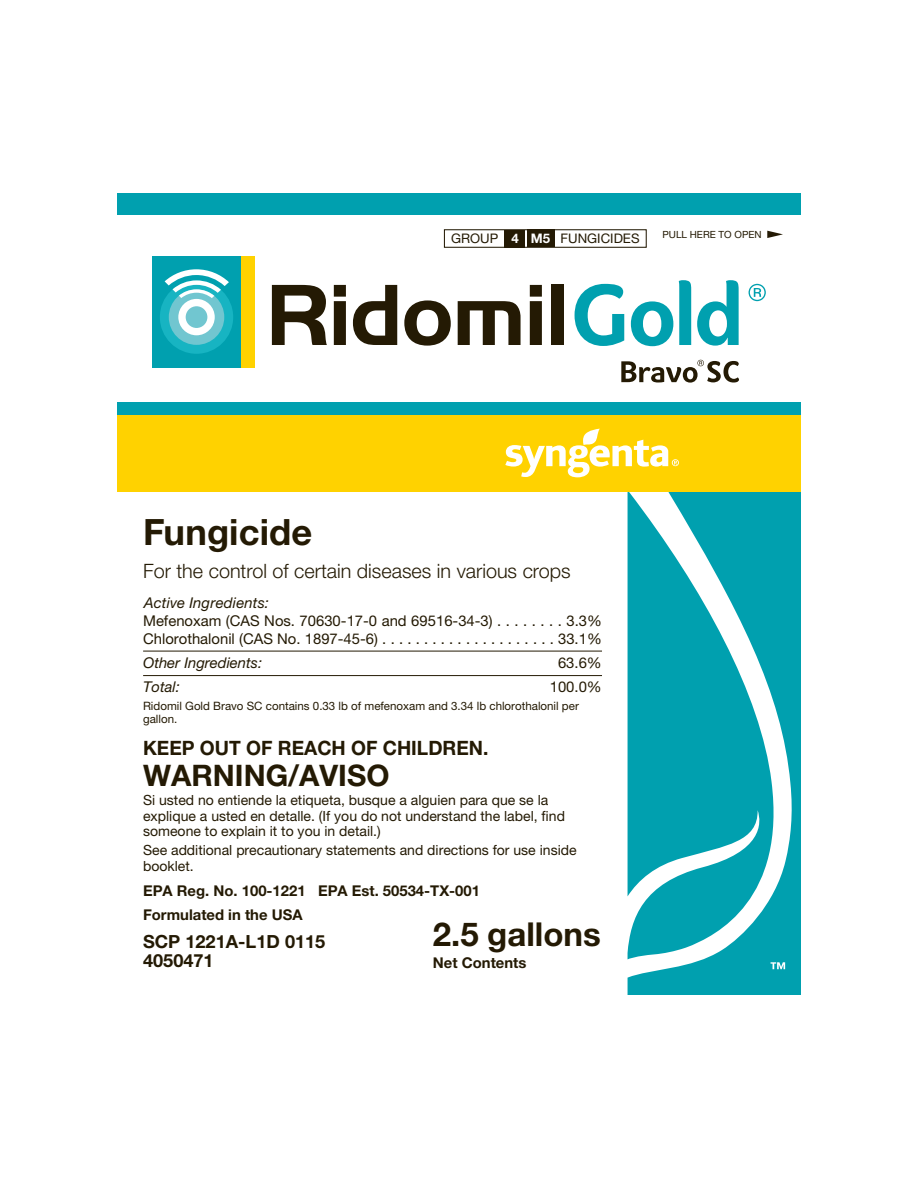
<style>
.page{position:relative;width:918px;height:1188px;background:#fff}
.page>*{position:absolute;margin:0;border:0;box-sizing:border-box;transform-origin:0 0}
.t1{font:700 36.3px "Helvetica Neue LT Pro";letter-spacing:.005em;color:#241a04}
.t2{font:700 33px "Helvetica Neue LT Pro";color:#241a04}
.t3{font:700 29.7px "Helvetica Neue LT Pro";color:#241a04}
.t4{font:300 19.8px "Helvetica Neue LT Pro";color:#241a04}
.t5{font:700 19.8px "Helvetica Neue LT Pro";color:#241a04}
.t6{font:700 18.15px/19.8px "Helvetica Neue LT Pro";color:#241a04}
.t7{font:14.85px/18.1px "Helvetica Neue LT Pro";color:#241a04}
.t8{font:700 14.85px/23.9px "Helvetica Neue LT Pro";color:#241a04}
.t9{font:italic 14.85px "Helvetica Neue LT Pro";color:#241a04}
.t10{font:14.1px/15.6px "Helvetica Neue LT Pro";color:#241a04}
.t11{font:13.2px "Helvetica Neue LT Pro";color:#241a04}
.t12{font:11.55px/13.2px "Helvetica Neue LT Pro";color:#241a04}
.t13{font:9.9px "Helvetica Neue LT Pro";color:#241a04}
.s1{font-weight:700;color:#fff}
</style>
<div class="page">
<svg style="left:767px;top:231px;width:16px;height:7px"></svg>
<div style="left:505px;top:230px;width:20px;height:17px;background:#241a04"></div>
<div style="left:444px;top:229px;width:203px;height:19px;border:1px solid #241a04"></div>
<div style="left:527px;top:230px;width:28px;height:17px;background:#241a04"></div>
<div style="left:117px;top:193px;width:684px;height:21px;background:#00a0af"></div>
<svg style="left:628px;top:492px;width:173px;height:503px;fill:#00a0af"></svg>
<div style="left:117px;top:415px;width:684px;height:77px;background:#ffd200"></div>
<div style="left:117px;top:402px;width:684px;height:13px;background:#00a0af"></div>
<svg style="left:771px;top:962px;width:14px;height:7px"></svg>
<svg style="left:505px;top:429px;width:174px;height:48px"></svg>
<hr style="left:143px;top:675px;width:459px;height:1px;background:#241a04">
<hr style="left:143px;top:651px;width:459px;height:1px;background:#241a04">
<svg style="left:272px;top:285px;width:55px;height:60px"></svg>
<svg style="left:334px;top:285px;width:12px;height:60px"></svg>
<svg style="left:353px;top:285px;width:44px;height:60px"></svg>
<svg style="left:404px;top:300px;width:47px;height:46px"></svg>
<svg style="left:458px;top:301px;width:63px;height:44px"></svg>
<svg style="left:530px;top:285px;width:12px;height:60px"></svg>
<div style="left:551px;top:285px;width:12px;height:60px;background:#241a04"></div>
<svg style="left:575px;top:284px;width:49px;height:62px"></svg>
<svg style="left:631px;top:301px;width:42px;height:45px"></svg>
<svg style="left:679px;top:280px;width:12px;height:65px"></svg>
<svg style="left:697px;top:280px;width:42px;height:66px"></svg>
<svg style="left:749px;top:284px;width:17px;height:17px"></svg>
<div style="left:241px;top:256px;width:13px;height:112px;background:#ffd200"></div>
<div style="left:152px;top:256px;width:89px;height:112px;background:#00a0af"></div>
<div style="left:160px;top:280px;width:73px;height:74px;background:#17b4c2;border-radius:50%"></div>
<div style="left:169px;top:289px;width:55px;height:56px;background:#71c6d0;border-radius:50%"></div>
<svg style="left:165px;top:269px;width:64px;height:66px"></svg>
<svg style="left:621px;top:360px;width:118px;height:23px"></svg>
<p class="t11" style="left:451px;top:233px;width:190px">GROUP <span class="s1">4 M5</span> FUNGICIDES</p>
<p class="t13" style="left:663px;top:230px;width:101px">PULL HERE TO OPEN</p>
<h1 class="t1" style="left:143px;top:518px;width:171px">Fungicide</h1>
<h3 class="t4" style="left:143px;top:560px;width:429px">For the control of certain diseases in various crops</h3>
<p class="t9" style="left:144px;top:596px;width:127px">Active Ingredients:</p>
<p class="t7" style="left:143px;top:613px;width:460px">Mefenoxam (CAS Nos. 70630-17-0 and 69516-34-3) . . . . . . . . 3.3%<br>Chlorothalonil (CAS No. 1897-45-6) . . . . . . . . . . . . . . . . . . . . . 33.1%</p>
<p class="t9" style="left:143px;top:657px;width:121px">Other Ingredients:</p>
<p class="t7" style="left:558px;top:655px;width:45px">63.6%</p>
<p class="t9" style="left:143px;top:681px;width:38px">Total:</p>
<p class="t7" style="left:550px;top:679px;width:54px">100.0%</p>
<p class="t12" style="left:143px;top:700px;width:437px">Ridomil Gold Bravo SC contains 0.33 lb of mefenoxam and 3.34 lb chlorothalonil per gallon.</p>
<h3 class="t5" style="left:143px;top:740px;width:347px">KEEP OUT OF REACH OF CHILDREN.</h3>
<h3 class="t3" style="left:143px;top:763px;width:248px">WARNING/AVISO</h3>
<p class="t10" style="left:143px;top:793px;width:423px">Si usted no entiende la etiqueta, busque a alguien para que se la explique a usted en detalle. (If you do not understand the label, find someone to explain it to you in detail.)</p>
<p class="t10" style="left:143px;top:844px;width:435px">See additional precautionary statements and directions for use inside booklet.</p>
<p class="t8" style="left:143px;top:880px;width:338px">EPA Reg. No. 100-1221 EPA Est. 50534-TX-001<br>Formulated in the USA</p>
<p class="t6" style="left:143px;top:933px;width:184px">SCP 1221A-L1D 0115<br>4050471</p>
<h2 class="t2" style="left:433px;top:922px;width:169px">2.5 gallons</h2>
<p class="t8" style="left:433px;top:952px;width:95px">Net Contents</p>
</div>
